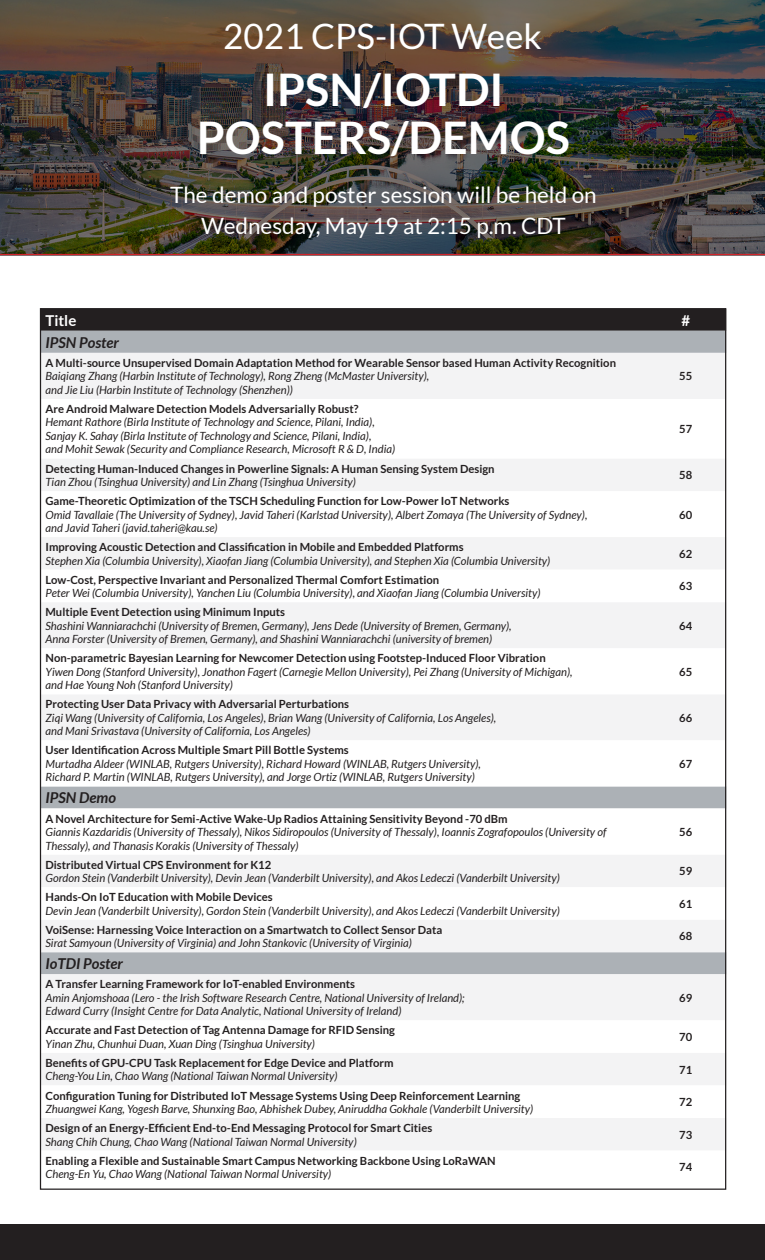
<style>
.page{position:relative;width:765px;height:1260px;background:#fff}
.page>*{position:absolute;margin:0;border:0;box-sizing:border-box;transform-origin:0 0}
.t1{font:700 45px/47.5px "Lato";color:#fff;text-align:center}
.t2{font:35px "Lato";color:#fff}
.t3{font:22.5px "Lato";color:#fff}
.t4{font:italic 700 15px "Lato";color:#231f20}
.t5{font:700 15px "Lato";color:#fff}
.t6{font:italic 11.25px/13.5px "Lato";color:#231f20}
.t7{font:700 11.25px/13.5px "Lato";color:#231f20}
.s1{font-weight:700;font-style:normal}
.s2{font-weight:400;font-style:italic}
</style>
<div class="page">
<img style="left:0;top:0;width:765px;height:254px">
<div style="left:0;top:1225px;width:765px;height:35px;background:#231f20"></div>
<hr style="left:0;top:254px;width:765px;height:1px;background:#d1232a">
<div style="left:42px;top:310px;width:682px;height:21px;background:#231f20"></div>
<div style="left:42px;top:331px;width:682px;height:22px;background:#acb1b6"></div>
<div style="left:42px;top:353px;width:682px;height:46px;background:#f3f3f4"></div>
<svg style="left:42px;top:459px;width:682px;height:691px;fill:#f3f3f4"></svg>
<p class="t2" style="left:223px;top:17px;width:320px">2021 CPS-IOT Week</p>
<p class="t1" style="left:197px;top:66px;width:375px">IPSN/IOTDI<br>POSTERS/DEMOS</p>
<p class="t3" style="left:170px;top:182px;width:428px">The demo and poster session will be held on</p>
<p class="t3" style="left:201px;top:213px;width:366px">Wednesday, May 19 at 2:15 p.m. CDT</p>
<p class="t5" style="left:46px;top:312px;width:32px">Title</p>
<p class="t5" style="left:681px;top:312px;width:10px">#</p>
<p class="t4" style="left:46px;top:334px;width:75px">IPSN Poster</p>
<p class="t6" style="left:46px;top:356px;width:572px"><span class="s1">A Multi-source Unsupervised Domain Adaptation Method for Wearable Sensor based Human Activity Recognition<br></span>Baiqiang Zhang (Harbin Institute of Technology), Rong Zheng (McMaster University),<br>and Jie Liu (Harbin Institute of Technology (Shenzhen))</p>
<p class="t7" style="left:679px;top:369px;width:15px">55</p>
<p class="t6" style="left:46px;top:402px;width:351px"><span class="s1">Are Android Malware Detection Models Adversarially Robust?<br></span>Hemant Rathore (Birla Institute of Technology and Science, Pilani, India), Sanjay K. Sahay (Birla Institute of Technology and Science, Pilani, India),<br>and Mohit Sewak (Security and Compliance Research, Microsoft R &amp; D, India)</p>
<p class="t7" style="left:679px;top:422px;width:15px">57</p>
<p class="t7" style="left:46px;top:462px;width:451px">Detecting Human-Induced Changes in Powerline Signals: A Human Sensing System Design<br><span class="s2">Tian Zhou (Tsinghua University) and Lin Zhang (Tsinghua University)</span></p>
<p class="t7" style="left:679px;top:468px;width:15px">58</p>
<p class="t6" style="left:46px;top:495px;width:543px"><span class="s1">Game-Theoretic Optimization of the TSCH Scheduling Function for Low-Power IoT Networks<br></span>Omid Tavallaie (The University of Sydney), Javid Taheri (Karlstad University), Albert Zomaya (The University of Sydney), and Javid Taheri (javid.taheri@kau.se)</p>
<p class="t7" style="left:679px;top:508px;width:15px">60</p>
<p class="t6" style="left:46px;top:541px;width:506px"><span class="s1">Improving Acoustic Detection and Classification in Mobile and Embedded Platforms<br></span>Stephen Xia (Columbia University), Xiaofan Jiang (Columbia University), and Stephen Xia (Columbia University)</p>
<p class="t7" style="left:679px;top:547px;width:15px">62</p>
<p class="t6" style="left:46px;top:573px;width:497px"><span class="s1">Low-Cost, Perspective Invariant and Personalized Thermal Comfort Estimation<br></span>Peter Wei (Columbia University), Yanchen Liu (Columbia University), and Xiaofan Jiang (Columbia University)</p>
<p class="t7" style="left:679px;top:579px;width:15px">63</p>
<p class="t6" style="left:46px;top:606px;width:468px"><span class="s1">Multiple Event Detection using Minimum Inputs<br></span>Shashini Wanniarachchi (University of Bremen, Germany), Jens Dede (University of Bremen, Germany),<br>Anna Forster (University of Bremen, Germany), and Shashini Wanniarachchi (university of bremen)</p>
<p class="t7" style="left:679px;top:619px;width:15px">64</p>
<p class="t6" style="left:46px;top:652px;width:529px"><span class="s1">Non-parametric Bayesian Learning for Newcomer Detection using Footstep-Induced Floor Vibration<br></span>Yiwen Dong (Stanford University), Jonathon Fagert (Carnegie Mellon University), Pei Zhang (University of Michigan), and Hae Young Noh (Stanford University)</p>
<p class="t6" style="left:46px;top:698px;width:452px"><span class="s1">Protecting User Data Privacy with Adversarial Perturbations<br></span>Ziqi Wang (University of California, Los Angeles), Brian Wang (University of California, Los Angeles), and Mani Srivastava (University of California, Los Angeles)</p>
<p class="t6" style="left:46px;top:744px;width:437px"><span class="s1">User Identification Across Multiple Smart Pill Bottle Systems<br></span>Murtadha Aldeer (WINLAB, Rutgers University), Richard Howard (WINLAB, Rutgers University),<br>Richard P. Martin (WINLAB, Rutgers University), and Jorge Ortiz (WINLAB, Rutgers University)</p>
<p class="t4" style="left:46px;top:789px;width:72px">IPSN Demo</p>
<p class="t6" style="left:46px;top:812px;width:562px"><span class="s1">A Novel Architecture for Semi-Active Wake-Up Radios Attaining Sensitivity Beyond -70 dBm<br></span>Giannis Kazdaridis (University of Thessaly), Nikos Sidiropoulos (University of Thessaly), Ioannis Zografopoulos (University of<br>Thessaly), and Thanasis Korakis (University of Thessaly)</p>
<p class="t7" style="left:679px;top:665px;width:15px">65</p>
<p class="t7" style="left:679px;top:711px;width:15px">66</p>
<p class="t7" style="left:679px;top:757px;width:15px">67</p>
<p class="t7" style="left:679px;top:825px;width:15px">56</p>
<p class="t6" style="left:46px;top:858px;width:516px"><span class="s1">Distributed Virtual CPS Environment for K12<br></span>Gordon Stein (Vanderbilt University), Devin Jean (Vanderbilt University), and Akos Ledeczi (Vanderbilt University)</p>
<p class="t7" style="left:679px;top:864px;width:15px">59</p>
<p class="t6" style="left:46px;top:891px;width:516px"><span class="s1">Hands-On IoT Education with Mobile Devices<br></span>Devin Jean (Vanderbilt University), Gordon Stein (Vanderbilt University), and Akos Ledeczi (Vanderbilt University)</p>
<p class="t7" style="left:679px;top:897px;width:15px">61</p>
<p class="t6" style="left:46px;top:923px;width:398px"><span class="s1">VoiSense: Harnessing Voice Interaction on a Smartwatch to Collect Sensor Data<br></span>Sirat Samyoun (University of Virginia) and John Stankovic (University of Virginia)</p>
<p class="t7" style="left:679px;top:929px;width:15px">68</p>
<p class="t4" style="left:46px;top:955px;width:79px">IoTDI Poster</p>
<p class="t6" style="left:46px;top:978px;width:421px"><span class="s1">A Transfer Learning Framework for IoT-enabled Environments<br></span>Amin Anjomshoaa (Lero - the Irish Software Research Centre, National University of Ireland);<br>Edward Curry (Insight Centre for Data Analytic, National University of Ireland)</p>
<p class="t7" style="left:679px;top:991px;width:15px">69</p>
<p class="t7" style="left:46px;top:1023px;width:351px">Accurate and Fast Detection of Tag Antenna Damage for RFID Sensing<br><span class="s2">Yinan Zhu, Chunhui Duan, Xuan Ding (Tsinghua University)</span></p>
<p class="t7" style="left:679px;top:1030px;width:15px">70</p>
<p class="t7" style="left:46px;top:1056px;width:350px">Benefits of GPU-CPU Task Replacement for Edge Device and Platform<br><span class="s2">Cheng-You Lin, Chao Wang (National Taiwan Normal University)</span></p>
<p class="t7" style="left:679px;top:1063px;width:15px">71</p>
<p class="t6" style="left:46px;top:1089px;width:489px"><span class="s1">Configuration Tuning for Distributed IoT Message Systems Using Deep Reinforcement Learning<br></span>Zhuangwei Kang, Yogesh Barve, Shunxing Bao, Abhishek Dubey, Aniruddha Gokhale (Vanderbilt University)</p>
<p class="t7" style="left:679px;top:1095px;width:15px">72</p>
<p class="t7" style="left:46px;top:1121px;width:388px">Design of an Energy-Efficient End-to-End Messaging Protocol for Smart Cities<br><span class="s2">Shang Chih Chung, Chao Wang (National Taiwan Normal University)</span></p>
<p class="t7" style="left:679px;top:1128px;width:15px">73</p>
<p class="t7" style="left:46px;top:1154px;width:452px">Enabling a Flexible and Sustainable Smart Campus Networking Backbone Using LoRaWAN<br><span class="s2">Cheng-En Yu, Chao Wang (National Taiwan Normal University)</span></p>
<p class="t7" style="left:679px;top:1160px;width:15px">74</p>
</div>
